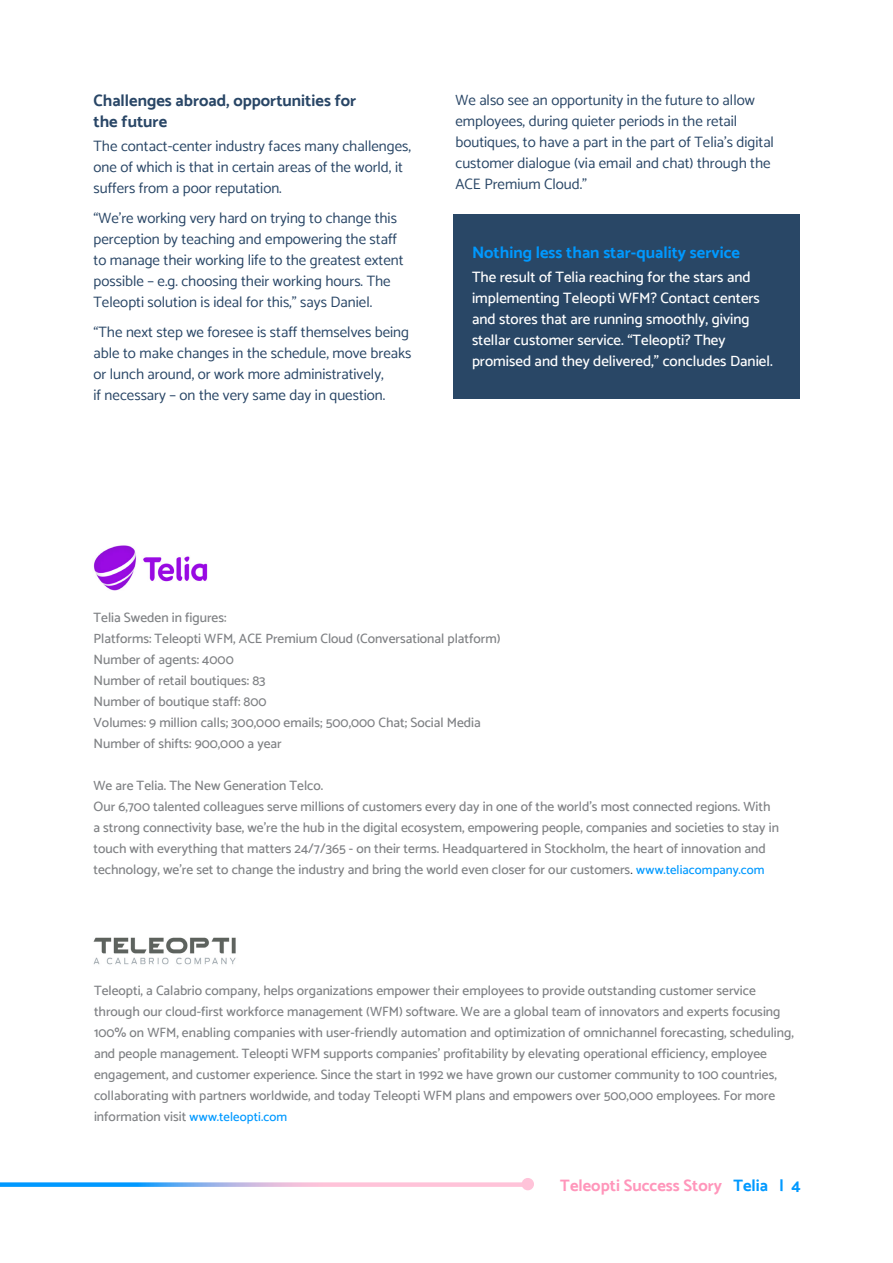
<style>
.page{position:relative;width:893px;height:1263px;background:#fff}
.page>*{position:absolute;margin:0;border:0;box-sizing:border-box;transform-origin:0 0}
.t1{font:700 16.5px "Catamaran";color:#294666}
.t2{font:700 16.5px "Catamaran";color:#09f}
.t3{font:700 16.5px "Catamaran";color:#ff96bb}
.t4{font:15px/21px "Catamaran";color:#294666}
.t5{font:500 15px "Catamaran";color:#fff}
.t6{font:500 13.5px/21px "Catamaran";color:#808285}
.s1{font-family:"Calibri";font-weight:400;font-size:12px;color:#231f20}
.s2{font-size:12.75px;color:#09f}
.s3{color:#09f}
</style>
<div class="page">
<div style="left:453px;top:215px;width:346px;height:184px;background:#294766"></div>
<img style="left:93px;top:937px;width:143px;height:28px">
<img style="left:93px;top:545px;width:115px;height:46px">
<div style="left:522px;top:1178px;width:12px;height:12px;background:#ffc3d9;border-radius:50%"></div>
<svg style="left:0;top:1182px;width:523px;height:5px;background:#a4b9ea"></svg>
<p class="t1" style="left:94px;top:91px;width:264px">Challenges abroad, opportunities for</p>
<p class="t1" style="left:94px;top:112px;width:75px">the future</p>
<p class="t4" style="left:94px;top:136px;width:319px">The contact-center industry faces many challenges,</p>
<p class="t4" style="left:94px;top:157px;width:311px">one of which is that in certain areas of the world, it suffers from a poor reputation.</p>
<p class="t4" style="left:94px;top:208px;width:305px">“We’re working very hard on trying to change this</p>
<p class="t4" style="left:94px;top:229px;width:305px">perception by teaching and empowering the staff</p>
<p class="t4" style="left:94px;top:250px;width:312px">to manage their working life to the greatest extent</p>
<p class="t4" style="left:94px;top:271px;width:299px">possible – e.g. choosing their working hours. The</p>
<p class="t4" style="left:94px;top:292px;width:280px">Teleopti solution is ideal for this,” says Daniel.</p>
<p class="t4" style="left:94px;top:322px;width:319px">“The next step we foresee is staff themselves being able to make changes in the schedule, move breaks</p>
<p class="t4" style="left:94px;top:364px;width:292px">or lunch around, or work more administratively,</p>
<p class="t4" style="left:94px;top:385px;width:293px">if necessary – on the very same day in question.</p>
<p class="t4" style="left:455px;top:89px;width:301px">We also see an opportunity in the future to allow employees, during quieter periods in the retail</p>
<p class="t4" style="left:455px;top:131px;width:320px">boutiques, to have a part in the part of Telia’s digital customer dialogue (via email and chat) through the</p>
<p class="t4" style="left:455px;top:173px;width:133px">ACE Premium Cloud.”</p>
<p class="t2" style="left:472px;top:243px;width:270px">Nothing less than star-quality service</p>
<p class="t5" style="left:472px;top:268px;width:280px">The result of Telia reaching for the stars and</p>
<p class="t5" style="left:472px;top:289px;width:289px">implementing Teleopti WFM? Contact centers</p>
<p class="t5" style="left:472px;top:310px;width:279px">and stores that are running smoothly, giving</p>
<p class="t5" style="left:472px;top:331px;width:255px">stellar customer service. “Teleopti? They</p>
<p class="t5" style="left:472px;top:352px;width:302px">promised and they delivered,” concludes Daniel.</p>
<p class="t6" style="left:94px;top:606px;width:134px">Telia Sweden in figures:</p>
<p class="t6" style="left:94px;top:627px;width:409px">Platforms: Teleopti WFM, ACE Premium Cloud (Conversational platform)</p>
<p class="t6" style="left:94px;top:648px;width:142px">Number of agents: 4000</p>
<p class="t6" style="left:94px;top:669px;width:174px">Number of retail boutiques: 83</p>
<p class="t6" style="left:94px;top:690px;width:175px">Number of boutique staff: 800</p>
<p class="t6" style="left:94px;top:711px;width:389px">Volumes: 9 million calls; 300,000 emails; 500,000 Chat; Social Media</p>
<p class="t6" style="left:94px;top:732px;width:190px">Number of shifts: 900,000 a year</p>
<p class="t6" style="left:94px;top:774px;width:231px">We are Telia. The New Generation Telco.</p>
<p class="t6" style="left:94px;top:795px;width:687px">Our 6,700 talented colleagues serve millions of customers every day in one of the world’s most connected regions. With a strong connectivity base, we’re the hub in the digital ecosystem, empowering people, companies and societies to stay in touch with everything that matters 24/7/365 - on their terms. Headquartered in Stockholm, the heart of innovation and</p>
<p class="t6" style="left:94px;top:858px;width:673px">technology, we’re set to change the industry and bring the world even closer for our customers<span class="s1">.</span> <span class="s2">www.teliacompany.com</span></p>
<p class="t6" style="left:94px;top:980px;width:701px">Teleopti, a Calabrio company, helps organizations empower their employees to provide outstanding customer service through our cloud-first workforce management (WFM) software. We are a global team of innovators and experts focusing 100% on WFM, enabling companies with user-friendly automation and optimization of omnichannel forecasting, scheduling, and people management. Teleopti WFM supports companies’ profitability by elevating operational efficiency, employee engagement, and customer experience. Since the start in 1992 we have grown our customer community to 100 countries, collaborating with partners worldwide, and today Teleopti WFM plans and empowers over 500,000 employees. For more information visit <span class="s2">www.teleopti.com</span></p>
<p class="t3" style="left:560px;top:1175px;width:242px">Teleopti Success Story <span class="s3">Telia | 4</span></p>
</div>
